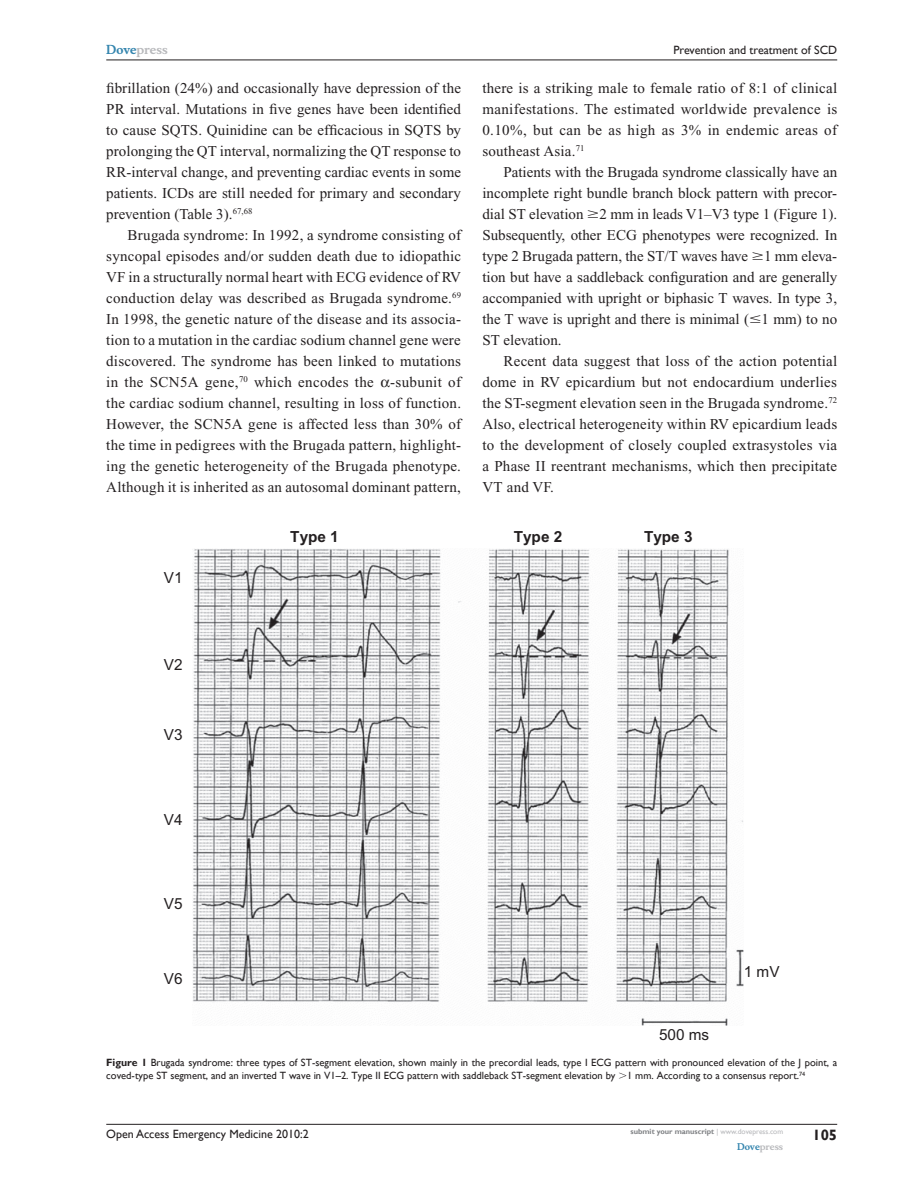
<style>
.page{position:relative;width:918px;height:1188px;background:#fff}
.page>*{position:absolute;margin:0;border:0;box-sizing:border-box;transform-origin:0 0}
.t1{font:15.3px "Arial";color:#231f20}
.t2{font:700 15.3px "Arial";color:#231f20}
.t3{font:15px/21px "Times New Roman";letter-spacing:.015em;color:#231f20;text-align:justify}
.t4{font:700 15px "Gill Sans";color:#231f20}
.t5{font:12px "Gill Sans";color:#231f20}
.t6{font:700 12px "Musee";color:#b8b9bc}
.t7{font:10.5px/13.5px "Gill Sans";color:#231f20}
.t8{font:700 9px "Musee";color:#b8b9bc}
.t9{font:700 7.5px "Gill Sans";color:#808285}
.s1{color:#3485ae}
.s2{font-family:"Mathematical Pi One"}
.s3{font-weight:700}
.s4{font-weight:400;color:#b8b9bc}
</style>
<div class="page">
<hr style="left:106px;top:1124px;width:731px;height:1px;background:#231f20">
<hr style="left:106px;top:60px;width:731px;height:1px;background:#231f20">
<img style="left:193px;top:549px;width:550px;height:477px">
<p class="t6" style="left:106px;top:43px;width:63px"><span class="s1">Dove</span>press</p>
<p class="t3" style="left:106px;top:77px;width:356px">fibrillation (24%) and occasionally have depression of the PR interval. Mutations in five genes have been identified to cause SQTS. Quinidine can be efficacious in SQTS by prolonging the QT interval, normalizing the QT response to RR-interval change, and preventing cardiac events in some patients. ICDs are still needed for primary and secondary prevention (Table 3).<sup>67,68</sup></p>
<p class="t3" style="left:106px;top:224px;width:356px;text-indent:21px">Brugada syndrome: In 1992, a syndrome consisting of syncopal episodes and/or sudden death due to idiopathic VF in a structurally normal heart with ECG evidence of RV conduction delay was described as Brugada syndrome.<sup>69<br></sup>In 1998, the genetic nature of the disease and its associa&shy;tion to a mutation in the cardiac sodium channel gene were discovered. The syndrome has been linked to mutations in the SCN5A gene,<sup>70</sup> which encodes the -subunit of the cardiac sodium channel, resulting in loss of function.<br>However, the SCN5A gene is affected less than 30% of the time in pedigrees with the Brugada pattern, highlight&shy;ing the genetic heterogeneity of the Brugada phenotype.<br>Although it is inherited as an autosomal dominant pattern,</p>
<p class="t5" style="left:673px;top:43px;width:165px">Prevention and treatment of SCD</p>
<p class="t3" style="left:482px;top:77px;width:356px">there is a striking male to female ratio of 8:1 of clinical manifestations. The estimated worldwide prevalence is 0.10%, but can be as high as 3% in endemic areas of southeast Asia.<sup>71</sup></p>
<p class="t3" style="left:482px;top:161px;width:356px;text-indent:21px">Patients with the Brugada syndrome classically have an incomplete right bundle branch block pattern with precor&shy;dial ST elevation <span class="s2">$</span>2 mm in leads V1–V3 type 1 (Figure 1).<br>Subsequently, other ECG phenotypes were recognized. In type 2 Brugada pattern, the ST/T waves have <span class="s2">$</span>1 mm eleva&shy;tion but have a saddleback configuration and are generally accompanied with upright or biphasic T waves. In type 3, the T wave is upright and there is minimal (<span class="s2">#</span>1 mm) to no ST elevation.</p>
<p class="t3" style="left:482px;top:350px;width:356px;text-indent:21px">Recent data suggest that loss of the action potential dome in RV epicardium but not endocardium underlies the ST-segment elevation seen in the Brugada syndrome.<sup>72<br></sup>Also, electrical heterogeneity within RV epicardium leads to the development of closely coupled extrasystoles via a Phase II reentrant mechanisms, which then precipitate VT and VF.</p>
<p class="t1" style="left:164px;top:569px;width:20px">V1</p>
<p class="t1" style="left:164px;top:656px;width:20px">V2</p>
<p class="t1" style="left:164px;top:726px;width:20px">V3</p>
<p class="t1" style="left:164px;top:811px;width:20px">V4</p>
<p class="t1" style="left:164px;top:895px;width:20px">V5</p>
<p class="t1" style="left:164px;top:969px;width:20px">V6</p>
<p class="t2" style="left:290px;top:528px;width:50px">Type 1</p>
<p class="t2" style="left:514px;top:528px;width:50px">Type 2</p>
<p class="t2" style="left:644px;top:528px;width:50px">Type 3</p>
<p class="t1" style="left:659px;top:1026px;width:52px">500 ms</p>
<p class="t1" style="left:744px;top:963px;width:37px">1 mV</p>
<p class="t7" style="left:106px;top:1056px;width:732px"><span class="s3">Figure 1</span> Brugada syndrome: three types of ST-segment elevation, shown mainly in the precordial leads, type I ECG pattern with pronounced elevation of the J point, a coved-type ST segment, and an inverted T wave in V1–2. Type II ECG pattern with saddleback ST-segment elevation by <span class="s2">.</span>1 mm. According to a consensus report.<sup>74</sup></p>
<p class="t5" style="left:106px;top:1127px;width:204px">Open Access Emergency Medicine 2010:2</p>
<p class="t9" style="left:631px;top:1127px;width:154px">submit your manuscript <span class="s4">| www.dovepress.com</span></p>
<p class="t8" style="left:737px;top:1141px;width:48px"><span class="s1">Dove</span>press</p>
<p class="t4" style="left:812px;top:1126px;width:26px">105</p>
</div>
